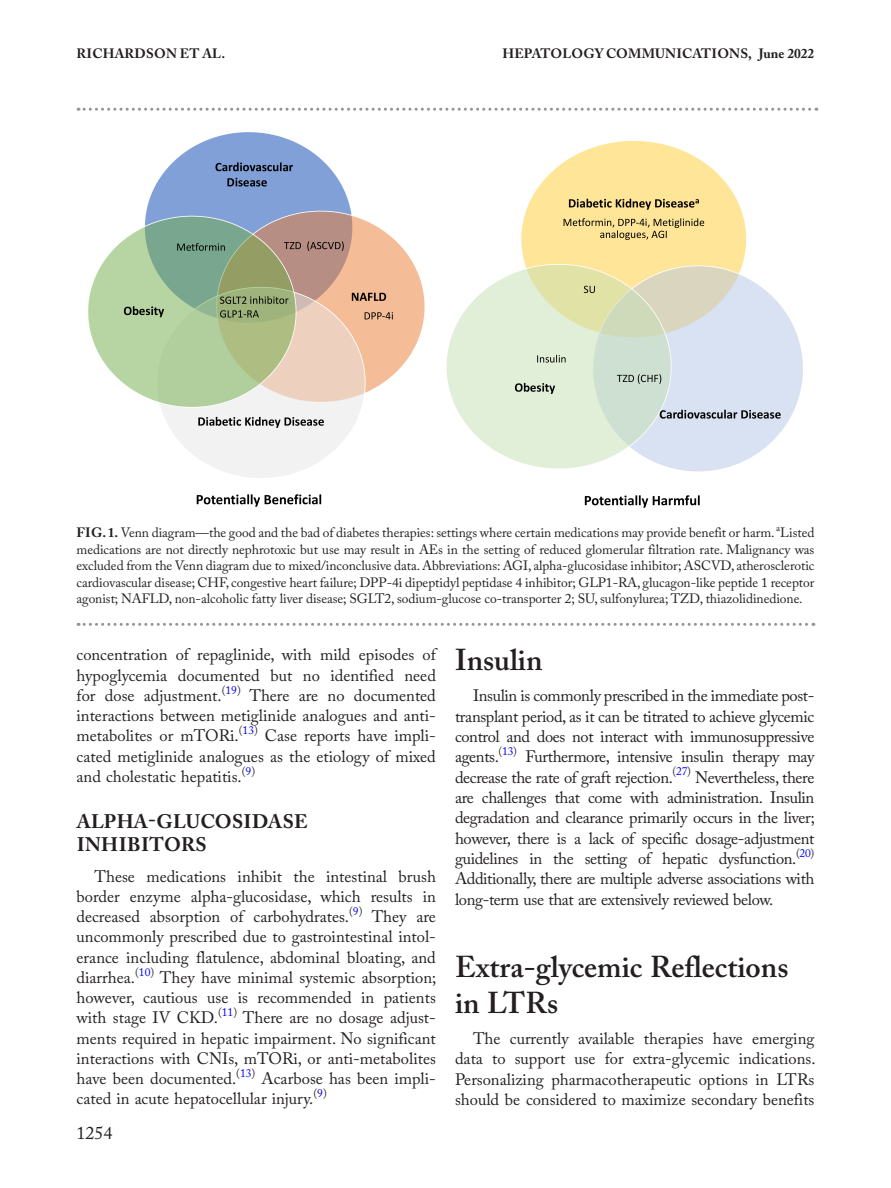
<style>
.page{position:relative;width:891px;height:1188px;background:#fff}
.page>*{position:absolute;margin:0;border:0;box-sizing:border-box;transform-origin:0 0}
.t1{font:600 30px/36.2px "Adobe Caslon Pro";color:#231f20}
.t2{font:700 19.5px "Adobe Caslon Pro";letter-spacing:.01em;color:#231f20}
.t3{font:18px "Adobe Caslon Pro";color:#231f20}
.t4{font:16.5px/20.2px "Adobe Caslon Pro";letter-spacing:-.01em;color:#231f20;text-align:justify}
.t5{font:13.5px/16.5px "Adobe Caslon Pro";letter-spacing:-.005em;color:#231f20;text-align:justify}
.t6{font:700 13.5px "Adobe Caslon Pro";letter-spacing:.015em;color:#231f20}
.t7{font:11.55px "Adobe Caslon Pro";color:#231f20}
.t8{font:9.45px "Adobe Caslon Pro";color:#231f20}
.s1{font-weight:700}
.s2{color:#00f}
</style>
<div class="page">
<svg style="left:78px;top:623px;width:736px;height:3px"></svg>
<img style="left:88px;top:132px;width:715px;height:376px">
<svg style="left:78px;top:108px;width:739px;height:3px"></svg>
<p class="t6" style="left:77px;top:45px;width:150px">RICHARDSON ET AL.</p>
<p class="t6" style="left:502px;top:45px;width:313px">HEPATOLOGY COMMUNICATIONS, JUNE 2022</p>
<p class="t8" style="left:776px;top:522px;width:6px">a</p>
<p class="t5" style="left:77px;top:541px;width:739px">medications are not directly nephrotoxic but use may result in AEs in the setting of reduced glomerular filtration rate. Malignancy was excluded from the Venn diagram due to mixed/inconclusive data. Abbreviations: AGI, alpha-glucosidase inhibitor; ASCVD, atherosclerotic cardiovascular disease; CHF, congestive heart failure; DPP-4i dipeptidyl peptidase 4 inhibitor; GLP1-RA, glucagon-like peptide 1 receptor agonist; NAFLD, non-alcoholic fatty liver disease; SGLT2, sodium-glucose co-transporter 2; SU, sulfonylurea; TZD, thiazolidinedione.</p>
<p class="t5" style="left:77px;top:524px;width:739px"><span class="s1">FIG . 1.</span> Venn diagram—the good and the bad of diabetes therapies: settings where certain medications may provide benefit or harm. Listed</p>
<p class="t4" style="left:77px;top:645px;width:361px">concentration of repaglinide, with mild episodes of hypoglycemia documented but no identified need for dose adjustment.<sup>(</sup><sup>19</sup><sup>)</sup></p>
<p class="t4" style="left:77px;top:685px;width:361px;text-indent:173px">There are no documented interactions between metiglinide analogues and anti&shy;metabolites or mTORi.<sup>(</sup><sup>13</sup><sup>)</sup> Case reports have impli&shy;cated metiglinide analogues as the etiology of mixed and cholestatic hepatitis.<sup>(</sup><sup>9</sup><sup>)</sup></p>
<p class="t2" style="left:77px;top:810px;width:15px">ALP</p>
<p class="t2" style="left:117px;top:810px;width:52px">HA--GLU</p>
<p class="t2" style="left:200px;top:810px;width:28px">COSI</p>
<p class="t2" style="left:252px;top:810px;width:31px">DASE</p>
<p class="t2" style="left:77px;top:833px;width:79px">INHIBITO</p>
<p class="t2" style="left:181px;top:833px;width:25px">RS</p>
<p class="t4" style="left:77px;top:866px;width:361px;text-indent:18px">These medications inhibit the intestinal brush border enzyme alpha-glucosidase, which results in decreased absorption of carbohydrates.<sup>(</sup><sup>9</sup><sup>)</sup> They are uncommonly prescribed due to gastrointestinal intol&shy;erance including flatulence, abdominal bloating, and diarrhea.<sup>(</sup><sup>10</sup><sup>)</sup> They have minimal systemic absorption; however, cautious use is recommended in patients with stage IV CKD.<sup>(</sup><sup>11</sup><sup>)</sup> There are no dosage adjust&shy;ments required in hepatic impairment. No significant interactions with CNIs, mTORi, or anti-metabolites have been documented.<sup>(</sup><sup>13</sup><sup>)</sup> Acarbose has been impli&shy;cated in acute hepatocellular injury.<sup>(</sup><sup>9</sup><sup>)</sup></p>
<p class="t3" style="left:77px;top:1122px;width:38px">1254</p>
<h1 class="t1" style="left:455px;top:642px;width:89px">Insulin</h1>
<p class="t4" style="left:455px;top:685px;width:361px;text-indent:18px">Insulin is commonly prescribed in the immediate post&shy;transplant period, as it can be titrated to achieve glycemic control and does not interact with immunosuppressive agents.</p>
<p class="t7" style="left:499px;top:744px;width:20px">(<span class="s2">13</span>)</p>
<p class="t4" style="left:455px;top:746px;width:361px;text-indent:70px">Furthermore, intensive insulin therapy may decrease the rate of graft rejection.<sup>(</sup><sup>27</sup><sup>)</sup> Nevertheless, there are challenges that come with administration. Insulin degradation and clearance primarily occurs in the liver; however, there is a lack of specific dosage-adjustment guidelines in the setting of hepatic dysfunction.</p>
<p class="t7" style="left:796px;top:846px;width:20px">(<span class="s2">20</span>)</p>
<p class="t4" style="left:455px;top:869px;width:361px">Additionally, there are multiple adverse associations with long-term use that are extensively reviewed below.</p>
<h1 class="t1" style="left:455px;top:949px;width:335px">Extra-glycemic Reflections in LTRs</h1>
<p class="t4" style="left:455px;top:1028px;width:362px;text-indent:18px">The currently available therapies have emerging data to support use for extra-glycemic indications.<br>Personalizing pharmacotherapeutic options in LTRs should be considered to maximize secondary benefits</p>
</div>
